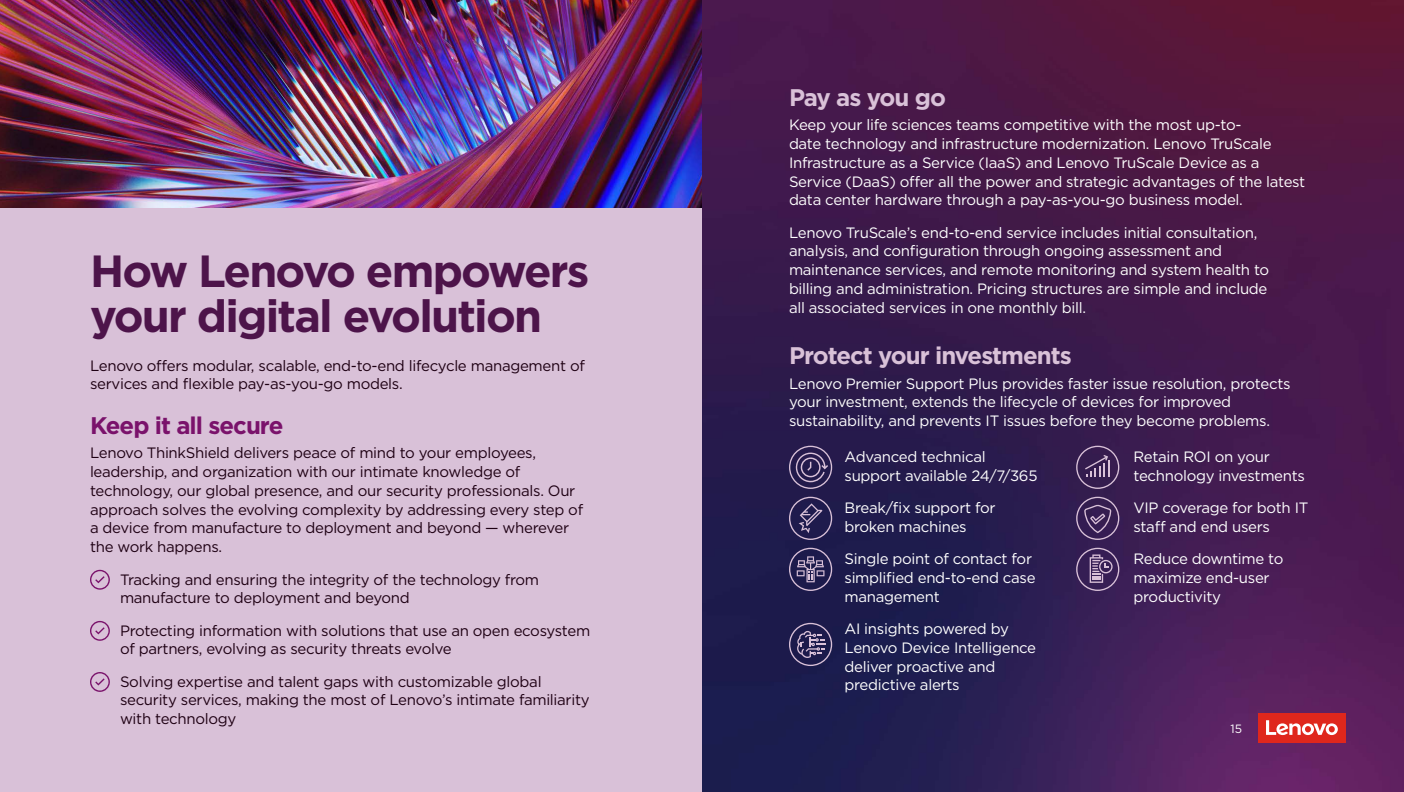
<style>
.page{position:relative;width:1404px;height:792px;background:#fff}
.page>*{position:absolute;margin:0;border:0;box-sizing:border-box;transform-origin:0 0}
.t1{font:700 45px/45px "Gotham";letter-spacing:-.04em;color:#4d144a}
.t2{font:700 24px "Gotham";letter-spacing:-.04em;color:#d9c1d8}
.t3{font:700 24px "Gotham";letter-spacing:-.04em;color:#7a126b}
.t4{font:15px/18.8px "Gotham";letter-spacing:-.02em;color:#fff}
.t5{font:15px/18.8px "Gotham";letter-spacing:-.02em;color:#1e0013}
.t6{font:12px "Gotham";color:#fff}
</style>
<div class="page">
<div style="left:0;top:208px;width:702px;height:584px;background:#d9c1d8"></div>
<img style="left:702px;top:0;width:702px;height:792px">
<svg style="left:789px;top:623px;width:43px;height:43px;background:#46406b"></svg>
<svg style="left:789px;top:445px;width:43px;height:44px;background:#4a3d69"></svg>
<svg style="left:789px;top:547px;width:43px;height:44px;background:#463f6b"></svg>
<svg style="left:789px;top:496px;width:43px;height:44px;background:#3e3663"></svg>
<svg style="left:1076px;top:547px;width:43px;height:44px;background:#5b4372"></svg>
<svg style="left:1076px;top:496px;width:43px;height:44px;background:#513969"></svg>
<svg style="left:1076px;top:445px;width:43px;height:44px;background:#523966"></svg>
<svg style="left:90px;top:570px;width:20px;height:19px"></svg>
<svg style="left:90px;top:621px;width:20px;height:20px"></svg>
<svg style="left:90px;top:672px;width:20px;height:20px"></svg>
<img style="left:0;top:0;width:702px;height:208px">
<div style="left:1258px;top:713px;width:88px;height:30px;background:#df271c"></div>
<svg style="left:1266px;top:720px;width:72px;height:15px"></svg>
<h1 class="t1" style="left:90px;top:248px;width:501px">How Lenovo empowers your digital evolution</h1>
<p class="t5" style="left:90px;top:355px;width:496px">Lenovo offers modular, scalable, end-to-end lifecycle management of services and flexible pay-as-you-go models.</p>
<h2 class="t3" style="left:90px;top:409px;width:195px">Keep it all secure</h2>
<p class="t5" style="left:90px;top:443px;width:495px">Lenovo ThinkShield delivers peace of mind to your employees, leadership, and organization with our intimate knowledge of technology, our global presence, and our security professionals. Our approach solves the evolving complexity by addressing every step of a device from manufacture to deployment and beyond — wherever the work happens.</p>
<p class="t5" style="left:120px;top:569px;width:421px">Tracking and ensuring the integrity of the technology from manufacture to deployment and beyond</p>
<p class="t5" style="left:120px;top:620px;width:472px">Protecting information with solutions that use an open ecosystem of partners, evolving as security threats evolve</p>
<p class="t5" style="left:120px;top:671px;width:471px">Solving expertise and talent gaps with customizable global security services, making the most of Lenovo’s intimate familiarity with technology</p>
<h2 class="t2" style="left:789px;top:81px;width:158px">Pay as you go</h2>
<p class="t4" style="left:789px;top:115px;width:518px">Keep your life sciences teams competitive with the most up-to-<br>date technology and infrastructure modernization. Lenovo TruScale Infrastructure as a Service (IaaS) and Lenovo TruScale Device as a Service (DaaS) offer all the power and strategic advantages of the latest data center hardware through a pay-as-you-go business model.</p>
<p class="t4" style="left:789px;top:223px;width:482px">Lenovo TruScale’s end-to-end service includes initial consultation, analysis, and configuration through ongoing assessment and maintenance services, and remote monitoring and system health to billing and administration. Pricing structures are simple and include all associated services in one monthly bill.</p>
<h2 class="t2" style="left:789px;top:339px;width:284px">Protect your investments</h2>
<p class="t4" style="left:789px;top:374px;width:503px">Lenovo Premier Support Plus provides faster issue resolution, protects your investment, extends the lifecycle of devices for improved sustainability, and prevents IT issues before they become problems.</p>
<p class="t4" style="left:844px;top:447px;width:195px">Advanced technical support available 24/7/365</p>
<p class="t4" style="left:844px;top:498px;width:153px">Break/fix support for broken machines</p>
<p class="t4" style="left:844px;top:549px;width:193px">Single point of contact for simplified end-to-end case management</p>
<p class="t4" style="left:844px;top:619px;width:193px">AI insights powered by<br>Lenovo Device Intelligence deliver proactive and predictive alerts</p>
<p class="t4" style="left:1134px;top:447px;width:173px">Retain ROI on your technology investments</p>
<p class="t4" style="left:1134px;top:498px;width:176px">VIP coverage for both IT staff and end users</p>
<p class="t4" style="left:1134px;top:549px;width:151px">Reduce downtime to maximize end-user productivity</p>
<p class="t6" style="left:1231px;top:721px;width:13px">15</p>
</div>
